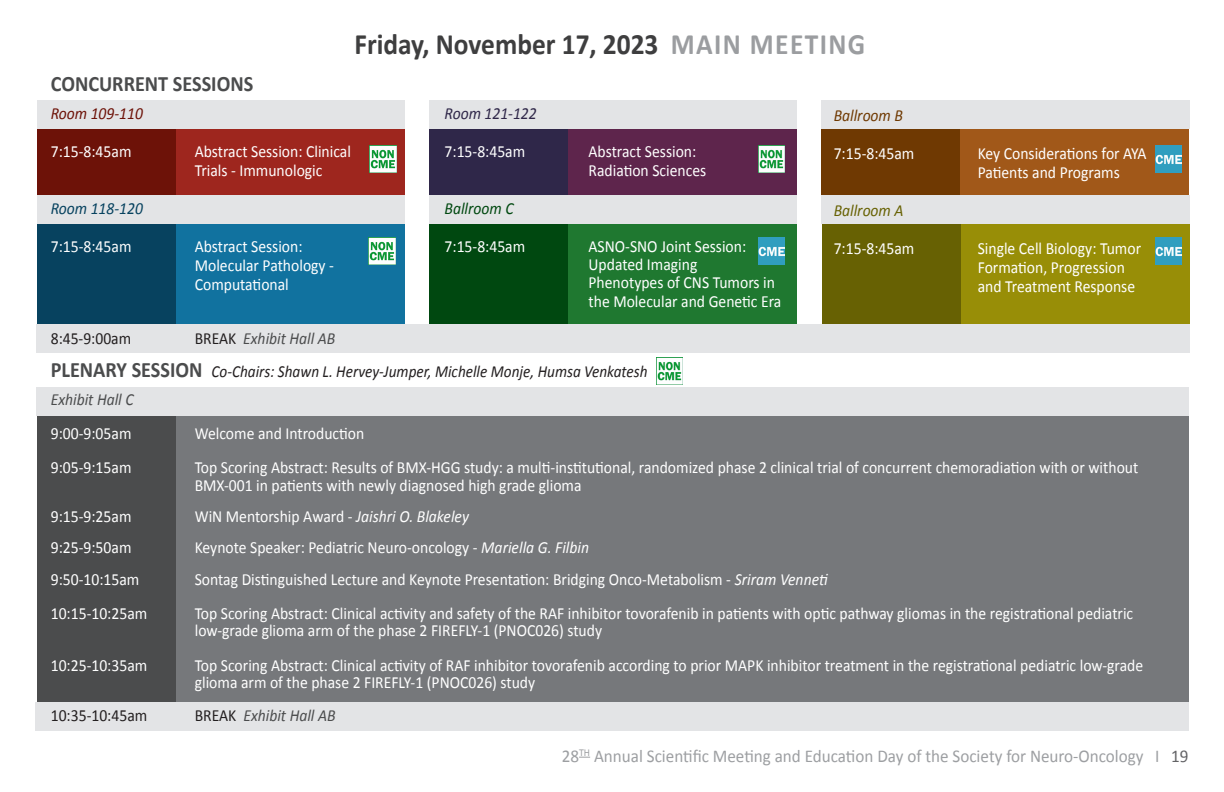
<style>
.page{position:relative;width:1224px;height:792px;background:#fff}
.page>*{position:absolute;margin:0;border:0;box-sizing:border-box;transform-origin:0 0}
.t1{font:700 29.6px "Calibri";color:#3e3e3f;scale:.93 1}
.t2{font:700 22px "Calibri";color:#4b4c4d;scale:.92 1}
.t3{font:18px "Calibri";color:#9d9fa2;scale:.95 1}
.t4{font:17px/19px "Calibri";color:#fff;scale:.92 1}
.t5{font:italic 17px "Calibri";color:#231f20;scale:.9 1}
.t6{font:italic 17px "Calibri";color:#4b4c4d;scale:.92 1}
.t7{font:17px "Calibri";color:#231f20;scale:.92 1}
.t8{font:italic 17px "Calibri";color:#6d1208;scale:.92 1}
.t9{font:italic 17px "Calibri";color:#07425f;scale:.92 1}
.t10{font:italic 17px "Calibri";color:#2f2749;scale:.92 1}
.t11{font:italic 17px "Calibri";color:#004810;scale:.92 1}
.t12{font:italic 17px "Calibri";color:#6f3902;scale:.92 1}
.t13{font:italic 17px "Calibri";color:#676103;scale:.92 1}
.s1{color:#9b9da0}
.s2{font-style:normal;color:#231f20}
.s3{font-weight:700;font-style:normal;font-size:22px;color:#4b4c4d}
.s4{font-style:italic}
.s5{color:#636366}
</style>
<div class="page">
<div style="left:822px;top:201px;width:367px;height:143px;background:#988e07"></div>
<div style="left:822px;top:203px;width:138px;height:141px;background:#676103"></div>
<div style="left:429px;top:208px;width:368px;height:142px;background:#1f7830"></div>
<div style="left:429px;top:209px;width:138px;height:141px;background:#004810"></div>
<div style="left:37px;top:206px;width:368px;height:142px;background:#11729f"></div>
<div style="left:37px;top:207px;width:139px;height:141px;background:#07425f"></div>
<div style="left:821px;top:106px;width:368px;height:111px;background:#a15819"></div>
<div style="left:821px;top:109px;width:139px;height:108px;background:#6f3902"></div>
<div style="left:429px;top:107px;width:368px;height:103px;background:#5e254c"></div>
<div style="left:429px;top:109px;width:139px;height:104px;background:#2f2749"></div>
<div style="left:37px;top:106px;width:368px;height:104px;background:#9e261e"></div>
<div style="left:37px;top:109px;width:139px;height:104px;background:#6d1208"></div>
<div style="left:37px;top:101px;width:1152px;height:28px;background:#e3e4e6"></div>
<div style="left:37px;top:195px;width:1152px;height:28px;background:#e3e4e6"></div>
<div style="left:405px;top:91px;width:24px;height:253px;background:#fff"></div>
<div style="left:797px;top:91px;width:24px;height:253px;background:#fff"></div>
<div style="left:170px;top:408px;width:1019px;height:319px;background:#76787b"></div>
<div style="left:37px;top:396px;width:138px;height:331px;background:#4b4c4d"></div>
<div style="left:37px;top:387px;width:1152px;height:28px;background:#e3e4e6"></div>
<div style="left:37px;top:324px;width:1153px;height:28px;background:#e3e4e6"></div>
<div style="left:35px;top:703px;width:1154px;height:28px;background:#e3e4e6"></div>
<img style="left:1155px;top:146px;width:27px;height:26px">
<img style="left:758px;top:238px;width:27px;height:26px">
<img style="left:370px;top:146px;width:26px;height:26px">
<img style="left:369px;top:238px;width:26px;height:26px">
<img style="left:758px;top:146px;width:27px;height:26px">
<img style="left:1155px;top:238px;width:27px;height:26px">
<img style="left:656px;top:358px;width:27px;height:26px">
<p class="t1" style="left:354px;top:25px;width:551px">Friday, November 17, 2023 <span class="s1">MAIN MEETING</span></p>
<p class="t2" style="left:51px;top:70px;width:222px">CONCURRENT SESSIONS</p>
<p class="t8" style="left:51px;top:102px;width:102px">Room 109-110</p>
<p class="t4" style="left:51px;top:142px;width:89px">7:15-8:45am</p>
<p class="t4" style="left:195px;top:142px;width:171px">Abstract Session: Clinical</p>
<p class="t4" style="left:195px;top:161px;width:140px">Trials - Immunologic</p>
<p class="t9" style="left:51px;top:197px;width:102px">Room 118-120</p>
<p class="t4" style="left:51px;top:237px;width:89px">7:15-8:45am</p>
<p class="t4" style="left:195px;top:237px;width:119px">Abstract Session:</p>
<p class="t4" style="left:195px;top:256px;width:153px">Molecular Pathology -</p>
<p class="t4" style="left:195px;top:275px;width:104px">Computational</p>
<p class="t10" style="left:445px;top:102px;width:102px">Room 121-122</p>
<p class="t4" style="left:445px;top:142px;width:89px">7:15-8:45am</p>
<p class="t4" style="left:589px;top:142px;width:119px">Abstract Session:</p>
<p class="t4" style="left:589px;top:161px;width:129px">Radiation Sciences</p>
<p class="t11" style="left:445px;top:197px;width:76px">Ballroom C</p>
<p class="t4" style="left:445px;top:237px;width:89px">7:15-8:45am</p>
<p class="t4" style="left:589px;top:237px;width:173px">ASNO-SNO Joint Session:</p>
<p class="t4" style="left:589px;top:255px;width:120px">Updated Imaging</p>
<p class="t4" style="left:589px;top:273px;width:211px">Phenotypes of CNS Tumors in the Molecular and Genetic Era</p>
<p class="t12" style="left:834px;top:104px;width:77px">Ballroom B</p>
<p class="t4" style="left:834px;top:144px;width:89px">7:15-8:45am</p>
<p class="t4" style="left:978px;top:144px;width:185px">Key Considerations for AYA<br>Patients and Programs</p>
<p class="t13" style="left:834px;top:199px;width:77px">Ballroom A</p>
<p class="t4" style="left:834px;top:239px;width:89px">7:15-8:45am</p>
<p class="t4" style="left:978px;top:239px;width:179px">Single Cell Biology: Tumor<br>Formation, Progression</p>
<p class="t4" style="left:978px;top:277px;width:173px">and Treatment Response</p>
<p class="t7" style="left:51px;top:328px;width:89px">8:45-9:00am</p>
<p class="t6" style="left:195px;top:327px;width:154px"><span class="s2">BREAK</span> Exhibit Hall AB</p>
<p class="t5" style="left:51px;top:360px;width:665px"><span class="s3">PLENARY SESSION</span> Co-Chairs: Shawn L. Hervey-Jumper, Michelle Monje, Humsa Venkatesh</p>
<p class="t6" style="left:51px;top:388px;width:91px">Exhibit Hall C</p>
<p class="t4" style="left:51px;top:424px;width:89px">9:00-9:05am</p>
<p class="t4" style="left:195px;top:424px;width:186px">Welcome and Introduction</p>
<p class="t4" style="left:51px;top:458px;width:89px">9:05-9:15am</p>
<p class="t4" style="left:195px;top:458px;width:1027px">Top Scoring Abstract: Results of BMX-HGG study: a multi-institutional, randomized phase 2 clinical trial of concurrent chemoradiation with or without</p>
<p class="t4" style="left:195px;top:476px;width:422px">BMX-001 in patients with newly diagnosed high grade glioma</p>
<p class="t4" style="left:51px;top:507px;width:89px">9:15-9:25am</p>
<p class="t4" style="left:195px;top:507px;width:300px">WiN Mentorship Award - <span class="s4">Jaishri O. Blakeley</span></p>
<p class="t4" style="left:51px;top:538px;width:89px">9:25-9:50am</p>
<p class="t4" style="left:195px;top:538px;width:430px">Keynote Speaker: Pediatric Neuro-oncology - <span class="s4">Mariella G. Filbin</span></p>
<p class="t4" style="left:51px;top:570px;width:98px">9:50-10:15am</p>
<p class="t4" style="left:195px;top:570px;width:690px">Sontag Distinguished Lecture and Keynote Presentation: Bridging Onco-Metabolism - <span class="s4">Sriram Venneti</span></p>
<p class="t4" style="left:51px;top:604px;width:106px">10:15-10:25am</p>
<p class="t4" style="left:195px;top:604px;width:1022px">Top Scoring Abstract: Clinical activity and safety of the RAF inhibitor tovorafenib in patients with optic pathway gliomas in the registrational pediatric</p>
<p class="t4" style="left:195px;top:621px;width:444px">low-grade glioma arm of the phase 2 FIREFLY-1 (PNOC026) study</p>
<p class="t4" style="left:51px;top:656px;width:106px">10:25-10:35am</p>
<p class="t4" style="left:195px;top:657px;width:1032px;line-height:17px">Top Scoring Abstract: Clinical activity of RAF inhibitor tovorafenib according to prior MAPK inhibitor treatment in the registrational pediatric low-grade glioma arm of the phase 2 FIREFLY-1 (PNOC026) study</p>
<p class="t7" style="left:51px;top:704px;width:106px">10:35-10:45am</p>
<p class="t6" style="left:195px;top:703px;width:155px"><span class="s2">BREAK</span> Exhibit Hall AB</p>
<p class="t3" style="left:562px;top:745px;width:661px">28<sup>TH</sup> Annual Scientific Meeting and Education Day of the Society for Neuro-Oncology I <span class="s5">19</span></p>
</div>
